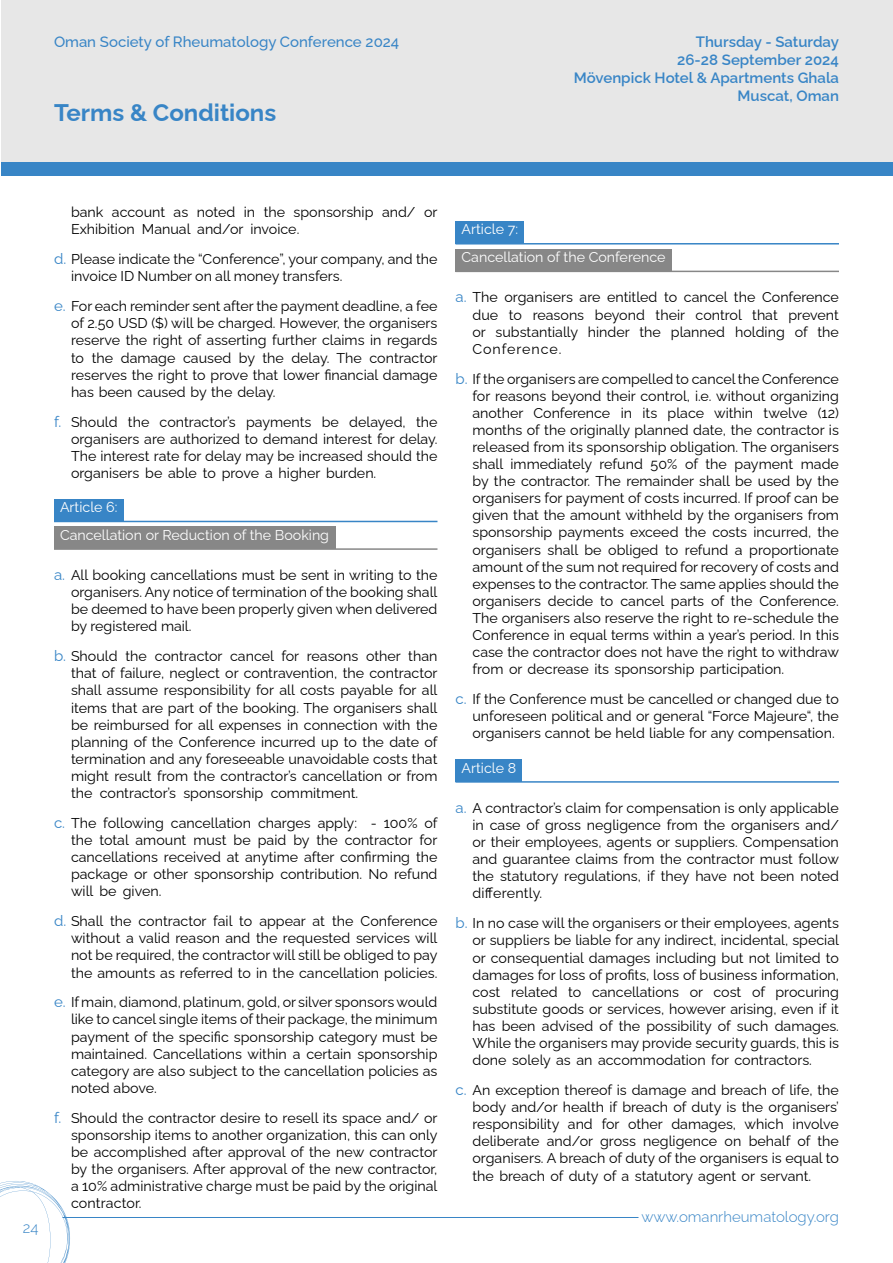
<style>
.page{position:relative;width:893px;height:1263px;background:#fff}
.page>*{position:absolute;margin:0;border:0;box-sizing:border-box;transform-origin:0 0}
.t1{font:700 24px "Raleway";color:#3885c6}
.t2{font:600 15px/18px "Raleway";color:#3885c6;text-align:right}
.t3{font:500 15px "Raleway";color:#3885c6}
.t4{font:300 15px "Raleway";color:#3885c6}
.t5{font:14.25px/17.1px "Raleway";color:#000;text-align:justify}
.t6{font:14.25px/27.6px "Raleway";color:#fff}
.s1{font-size:15px;color:#3885c6}
</style>
<div class="page">
<div style="left:1px;top:1px;width:891px;height:164px;background:#e7e7e7"></div>
<div style="left:1px;top:162px;width:891px;height:13px;background:#3885c6"></div>
<svg style="left:0;top:1181px;width:70px;height:82px"></svg>
<hr style="left:62px;top:1217px;width:576px;height:1px;background:#3885c6">
<div style="left:54px;top:499px;width:69px;height:22px;background:#3885c6"></div>
<hr style="left:54px;top:521px;width:383px;height:1px;background:#3885c6">
<div style="left:54px;top:526px;width:281px;height:23px;background:#878787"></div>
<hr style="left:54px;top:548px;width:383px;height:2px;background:#878787">
<div style="left:455px;top:221px;width:69px;height:23px;background:#3885c6"></div>
<hr style="left:455px;top:243px;width:384px;height:1px;background:#3885c6">
<div style="left:455px;top:249px;width:217px;height:22px;background:#878787"></div>
<hr style="left:455px;top:271px;width:384px;height:1px;background:#878787">
<div style="left:455px;top:759px;width:67px;height:23px;background:#3885c6"></div>
<hr style="left:455px;top:781px;width:384px;height:2px;background:#3885c6">
<p class="t3" style="left:54px;top:30px;width:347px">Oman Society of Rheumatology Conference 2024</p>
<p class="t2" style="left:574px;top:31px;width:267px">Thursday - Saturday<br>26-28 September 2024<br>Mövenpick Hotel &amp; Apartments Ghala<br>Muscat, Oman</p>
<h1 class="t1" style="left:54px;top:94px;width:224px">Terms &amp; Conditions</h1>
<p class="t4" style="left:23px;top:1216px;width:17px">24</p>
<p class="t5" style="left:71px;top:202px;width:368px">bank account as noted in the sponsorship and/ or<br>Exhibition Manual and/or invoice.</p>
<p class="t5" style="left:71px;top:249px;width:368px;text-indent:-17px"><span class="s1">d.</span> Please indicate the “Conference”, your company, and the invoice ID Number on all money transfers.</p>
<p class="t5" style="left:71px;top:296px;width:368px;text-indent:-17px"><span class="s1">e.</span> For each reminder sent after the payment deadline, a fee of 2.50 USD ($) will be charged. However, the organisers reserve the right of asserting further claims in regards to the damage caused by the delay. The contractor reserves the right to prove that lower financial damage has been caused by the delay.</p>
<p class="t5" style="left:71px;top:411px;width:368px;text-indent:-17px"><span class="s1">f.</span> Should the contractor’s payments be delayed, the organisers are authorized to demand interest for delay.<br>The interest rate for delay may be increased should the organisers be able to prove a higher burden.</p>
<p class="t6" style="left:60px;top:492px;width:271px">Article 6:<br>Cancellation or Reduction of the Booking</p>
<p class="t5" style="left:71px;top:565px;width:368px;text-indent:-17px"><span class="s1">a.</span> All booking cancellations must be sent in writing to the organisers. Any notice of termination of the booking shall be deemed to have been properly given when delivered by registered mail.</p>
<p class="t5" style="left:71px;top:646px;width:368px;text-indent:-17px"><span class="s1">b.</span> Should the contractor cancel for reasons other than that of failure, neglect or contravention, the contractor shall assume responsibility for all costs payable for all items that are part of the booking. The organisers shall be reimbursed for all expenses in connection with the planning of the Conference incurred up to the date of termination and any foreseeable unavoidable costs that might result from the contractor’s cancellation or from the contractor’s sponsorship commitment.</p>
<p class="t5" style="left:71px;top:813px;width:368px;text-indent:-17px"><span class="s1">c.</span> The following cancellation charges apply: - 100% of the total amount must be paid by the contractor for cancellations received at anytime after confirming the package or other sponsorship contribution. No refund will be given.</p>
<p class="t5" style="left:71px;top:911px;width:368px;text-indent:-17px"><span class="s1">d.</span> Shall the contractor fail to appear at the Conference without a valid reason and the requested services will not be required, the contractor will still be obliged to pay the amounts as referred to in the cancellation policies.</p>
<p class="t5" style="left:71px;top:992px;width:368px;text-indent:-17px"><span class="s1">e.</span> If main, diamond, platinum, gold, or silver sponsors would like to cancel single items of their package, the minimum payment of the specific sponsorship category must be maintained. Cancellations within a certain sponsorship category are also subject to the cancellation policies as noted above.</p>
<p class="t5" style="left:71px;top:1107px;width:368px;text-indent:-17px"><span class="s1">f.</span> Should the contractor desire to resell its space and/ or sponsorship items to another organization, this can only be accomplished after approval of the new contractor by the organisers. After approval of the new contractor, a 10% administrative charge must be paid by the original contractor.</p>
<p class="t6" style="left:461px;top:214px;width:206px">Article 7:<br>Cancellation of the Conference</p>
<p class="t5" style="left:472px;top:287px;width:368px;text-indent:-17px"><span class="s1">a.</span> The organisers are entitled to cancel the Conference due to reasons beyond their control that prevent or substantially hinder the planned holding of the Conference.</p>
<p class="t5" style="left:472px;top:368px;width:368px;text-indent:-17px"><span class="s1">b.</span> If the organisers are compelled to cancel the Conference for reasons beyond their control, i.e. without organizing another Conference in its place within twelve (12) months of the originally planned date, the contractor is released from its sponsorship obligation. The organisers shall immediately refund 50% of the payment made by the contractor. The remainder shall be used by the organisers for payment of costs incurred. If proof can be given that the amount withheld by the organisers from sponsorship payments exceed the costs incurred, the organisers shall be obliged to refund a proportionate amount of the sum not required for recovery of costs and expenses to the contractor. The same applies should the organisers decide to cancel parts of the Conference.<br>The organisers also reserve the right to re-schedule the Conference in equal terms within a year’s period. In this case the contractor does not have the right to withdraw from or decrease its sponsorship participation.</p>
<p class="t5" style="left:472px;top:689px;width:368px;text-indent:-17px"><span class="s1">c.</span> If the Conference must be cancelled or changed due to unforeseen political and or general “Force Majeure“, the organisers cannot be held liable for any compensation.</p>
<p class="t6" style="left:461px;top:752px;width:56px">Article 8</p>
<p class="t5" style="left:472px;top:798px;width:368px;text-indent:-17px"><span class="s1">a.</span> A contractor’s claim for compensation is only applicable in case of gross negligence from the organisers and/ or their employees, agents or suppliers. Compensation and guarantee claims from the contractor must follow the statutory regulations, if they have not been noted differently.</p>
<p class="t5" style="left:472px;top:913px;width:368px;text-indent:-17px"><span class="s1">b.</span> In no case will the organisers or their employees, agents or suppliers be liable for any indirect, incidental, special or consequential damages including but not limited to damages for loss of profits, loss of business information, cost related to cancellations or cost of procuring substitute goods or services, however arising, even if it has been advised of the possibility of such damages.<br>While the organisers may provide security guards, this is done solely as an accommodation for contractors.</p>
<p class="t5" style="left:472px;top:1080px;width:368px;text-indent:-17px"><span class="s1">c.</span> An exception thereof is damage and breach of life, the body and/or health if breach of duty is the organisers’ responsibility and for other damages, which involve deliberate and/or gross negligence on behalf of the organisers. A breach of duty of the organisers is equal to the breach of duty of a statutory agent or servant.</p>
<p class="t4" style="left:641px;top:1205px;width:199px">www.omanrheumatology.org</p>
</div>
